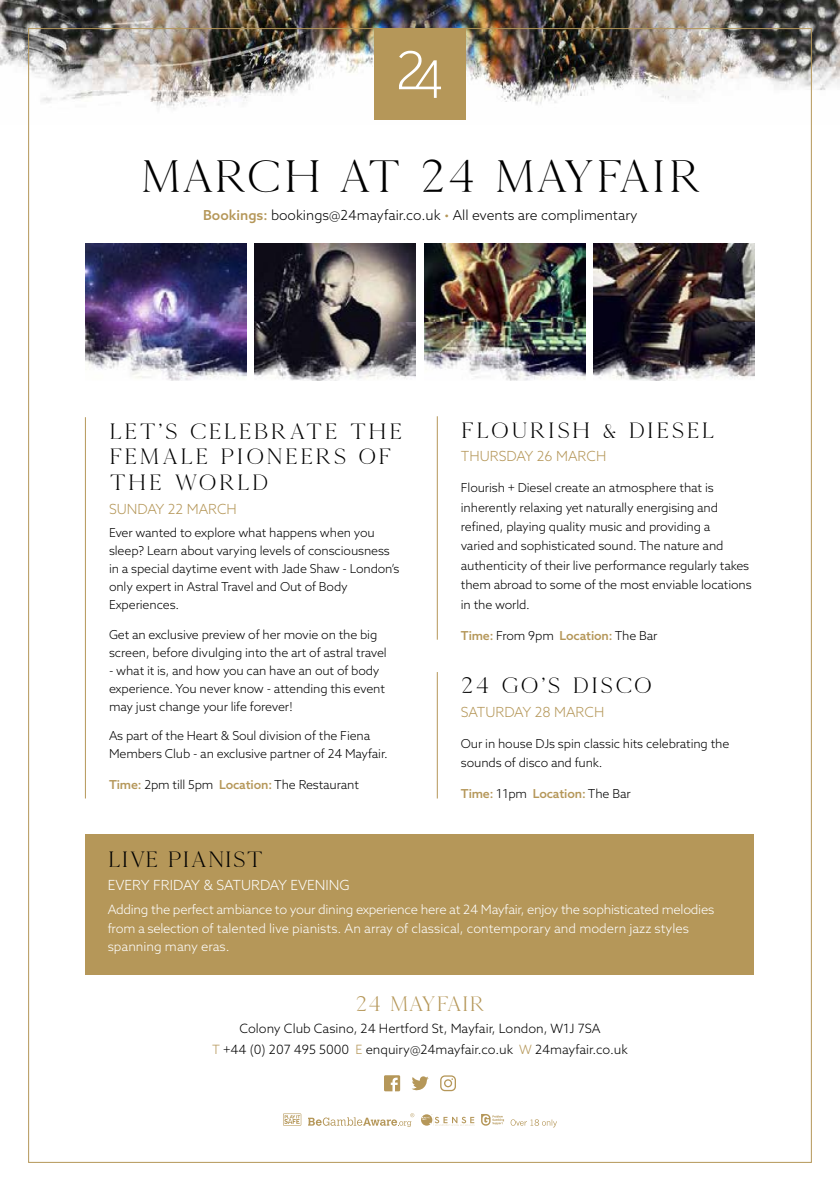
<style>
.page{position:relative;width:840px;height:1191px;background:#fff}
.page>*{position:absolute;margin:0;border:0;box-sizing:border-box;transform-origin:0 0}
.t1{font:46.4px "Kinfolk";color:#000}
.t2{font:22.6px/25.8px "Kinfolk";letter-spacing:.06em;color:#000}
.t3{font:22.6px "Kinfolk";color:#000}
.t4{font:21.2px "Kinfolk";color:#b59759}
.t5{font:300 14px "Azo Sans";color:#b59759}
.t6{font:300 14px "Azo Sans";color:#fff}
.t7{font:300 13.8px "Azo Sans";color:#000}
.t8{font:300 12.8px/18.6px "Azo Sans";letter-spacing:-.02em;color:#fff}
.t9{font:300 12.8px/21.2px "Azo Sans";color:#000;text-align:center}
.t10{font:300 12.4px/18px "Azo Sans";letter-spacing:-.01em;color:#000}
.t11{font:500 12.4px "Azo Sans";letter-spacing:-.01em;color:#b59759}
.s1{font-weight:500;color:#b59759}
.s2{color:#b59759}
.s3{font-weight:300;color:#000}
</style>
<div class="page">
<img style="left:0;top:0;width:839px;height:124px">
<div style="left:374px;top:28px;width:91px;height:92px;background:#b59759"></div>
<svg style="left:399px;top:51px;width:42px;height:47px"></svg>
<svg style="left:384px;top:1075px;width:16px;height:16px"></svg>
<svg style="left:412px;top:1076px;width:16px;height:14px"></svg>
<svg style="left:440px;top:1075px;width:15px;height:16px"></svg>
<svg style="left:510px;top:1119px;width:46px;height:8px"></svg>
<svg style="left:283px;top:1113px;width:18px;height:12px"></svg>
<svg style="left:421px;top:1114px;width:53px;height:11px"></svg>
<svg style="left:308px;top:1113px;width:106px;height:14px"></svg>
<svg style="left:481px;top:1114px;width:23px;height:11px"></svg>
<hr style="left:85px;top:417px;width:1px;height:381px;background:#b59759">
<hr style="left:436px;top:416px;width:1px;height:223px;background:#b59759">
<hr style="left:436px;top:672px;width:1px;height:126px;background:#b59759">
<div style="left:85px;top:834px;width:668px;height:140px;background:#b59759"></div>
<img style="left:85px;top:244px;width:161px;height:79px">
<img style="left:254px;top:244px;width:161px;height:79px">
<img style="left:424px;top:244px;width:161px;height:79px">
<img style="left:593px;top:244px;width:161px;height:79px">
<img style="left:246px;top:323px;width:509px;height:56px">
<img style="left:85px;top:323px;width:161px;height:58px">
<img style="left:254px;top:323px;width:161px;height:58px">
<img style="left:424px;top:323px;width:161px;height:58px">
<img style="left:593px;top:323px;width:161px;height:58px">
<img style="left:419px;top:323px;width:1px;height:56px">
<h1 class="t1" style="left:140px;top:141px;width:561px">MARCH AT 24 MAYFAIR</h1>
<p class="t7" style="left:203px;top:206px;width:436px"><span class="s1">Bookings:</span> bookings@24mayfair.co.uk <span class="s2">•</span> All events are complimentary</p>
<h2 class="t2" style="left:109px;top:415px;width:295px">LET'S CELEBRATE THE<br>FEMALE PIONEERS OF<br>THE WORLD</h2>
<p class="t5" style="left:109px;top:499px;width:129px">SUNDAY 22 MARCH</p>
<p class="t10" style="left:109px;top:524px;width:292px">Ever wanted to explore what happens when you sleep? Learn about varying levels of consciousness in a special daytime event with Jade Shaw - London’s only expert in Astral Travel and Out of Body Experiences.</p>
<p class="t10" style="left:109px;top:625px;width:279px">Get an exclusive preview of her movie on the big screen, before divulging into the art of astral travel</p>
<p class="t10" style="left:109px;top:661px;width:277px">- what it is, and how you can have an out of body experience. You never know - attending this event may just change your life forever!</p>
<p class="t10" style="left:109px;top:726px;width:280px">As part of the Heart &amp; Soul division of the Fiena<br>Members Club - an exclusive partner of 24 Mayfair.</p>
<p class="t10" style="left:109px;top:775px;width:251px"><span class="s1">Time:</span> 2pm till 5pm <span class="s1">Location:</span> The Restaurant</p>
<h2 class="t2" style="left:460px;top:414px;width:255px">FLOURISH &amp; DIESEL</h2>
<p class="t5" style="left:460px;top:447px;width:147px">THURSDAY 26 MARCH</p>
<p class="t10" style="left:460px;top:478px;width:292px;line-height:19.4px">Flourish + Diesel create an atmosphere that is inherently relaxing yet naturally energising and refined, playing quality music and providing a<br>varied and sophisticated sound. The nature and authenticity of their live performance regularly takes them abroad to some of the most enviable locations in the world.</p>
<p class="t11" style="left:460px;top:627px;width:198px">Time: <span class="s3">From 9pm</span> Location: <span class="s3">The Bar</span></p>
<h2 class="t2" style="left:460px;top:670px;width:193px">24 GO'S DISCO</h2>
<p class="t5" style="left:460px;top:703px;width:145px">SATURDAY 28 MARCH</p>
<p class="t10" style="left:460px;top:734px;width:270px;line-height:19.4px">Our in house DJs spin classic hits celebrating the sounds of disco and funk.</p>
<p class="t11" style="left:460px;top:786px;width:171px">Time: <span class="s3">11pm</span> Location: <span class="s3">The Bar</span></p>
<h2 class="t3" style="left:108px;top:842px;width:157px">LIVE PIANIST</h2>
<p class="t6" style="left:108px;top:876px;width:243px">EVERY FRIDAY &amp; SATURDAY EVENING</p>
<p class="t8" style="left:108px;top:900px;width:607px">Adding the perfect ambiance to your dining experience here at 24 Mayfair, enjoy the sophisticated melodies from a selection of talented live pianists. An array of classical, contemporary and modern jazz styles spanning many eras.</p>
<h3 class="t4" style="left:355px;top:988px;width:130px">24 MAYFAIR</h3>
<p class="t9" style="left:212px;top:1017px;width:417px">Colony Club Casino, 24 Hertford St, Mayfair, London, W1J 7SA<br><span class="s2">T</span> +44 (0) 207 495 5000 <span class="s2">E</span> enquiry@24mayfair.co.uk <span class="s2">W</span> 24mayfair.co.uk</p>
</div>
